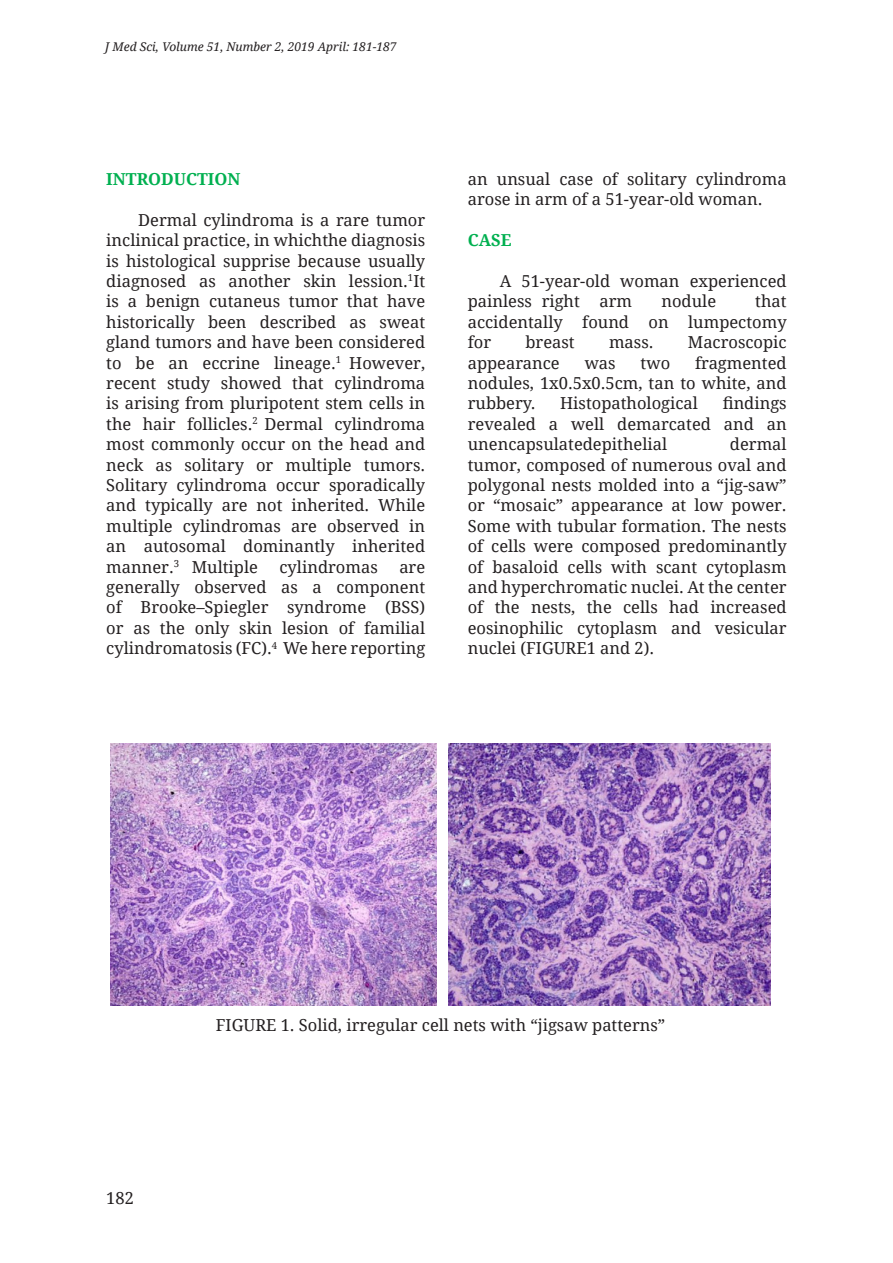
<style>
.page{position:relative;width:893px;height:1263px;background:#fff}
.page>*{position:absolute;margin:0;border:0;box-sizing:border-box;transform-origin:0 0}
.t1{font:16.5px/20.4px "Droid Serif";color:#231f20;text-align:justify}
.t2{font:700 16.5px "Droid Serif";color:#00b050}
.t3{font:italic 12px "Droid Serif";color:#231f20}
</style>
<div class="page">
<img style="left:110px;top:744px;width:326px;height:261px">
<img style="left:448px;top:744px;width:322px;height:262px">
<p class="t3" style="left:105px;top:39px;width:293px">J Med Sci, Volume 51, Number 2, 2019 April: 181-187</p>
<p class="t2" style="left:106px;top:167px;width:136px">INTRODUCTION</p>
<p class="t1" style="left:106px;top:209px;width:320px;text-indent:32px">Dermal cylindroma is a rare tumor inclinical practice, in whichthe diagnosis is histological supprise because usually diagnosed as another skin lession.<sup>1</sup>It is a benign cutaneus tumor that have historically been described as sweat gland tumors and have been considered to be an eccrine lineage.<sup>1</sup> However, recent study showed that cylindroma is arising from pluripotent stem cells in the hair follicles.<sup>2</sup> Dermal cylindroma most commonly occur on the head and neck as solitary or multiple tumors.<br>Solitary cylindroma occur sporadically and typically are not inherited. While multiple cylindromas are observed in an autosomal dominantly inherited manner.<sup>3</sup> Multiple</p>
<p class="t1" style="left:280px;top:556px;width:100px">cylindromas</p>
<p class="t1" style="left:106px;top:556px;width:320px;text-indent:293px">are generally observed as a component of Brooke–Spiegler syndrome (BSS) or as the only skin lesion of familial cylindromatosis (FC).<sup>4</sup> We here reporting</p>
<p class="t1" style="left:468px;top:168px;width:320px">an unsual case of solitary cylindroma arose in arm of a 51-year-old woman.</p>
<p class="t2" style="left:468px;top:229px;width:45px">CASE</p>
<p class="t1" style="left:468px;top:270px;width:320px;text-indent:32px">A 51-year-old woman experienced painless right arm</p>
<p class="t1" style="left:468px;top:291px;width:320px;text-indent:288px">that accidentally found on lumpectomy for</p>
<p class="t1" style="left:661px;top:291px;width:56px">nodule</p>
<p class="t1" style="left:525px;top:332px;width:51px">breast</p>
<p class="t1" style="left:609px;top:332px;width:46px">mass.</p>
<p class="t1" style="left:688px;top:332px;width:100px">Macroscopic</p>
<p class="t1" style="left:468px;top:352px;width:93px">appearance</p>
<p class="t1" style="left:585px;top:352px;width:32px">was</p>
<p class="t1" style="left:641px;top:352px;width:31px">two</p>
<p class="t1" style="left:468px;top:352px;width:320px;text-indent:227px">fragmented nodules, 1x0.5x0.5cm, tan to white, and rubbery.</p>
<p class="t1" style="left:468px;top:393px;width:320px;text-indent:255px">findings revealed a well demarcated and an unencapsulatedepithelial</p>
<p class="t1" style="left:560px;top:393px;width:139px">Histopathological</p>
<p class="t1" style="left:468px;top:434px;width:320px;text-indent:262px">dermal tumor, composed of numerous oval and polygonal nests molded into a “jig-saw” or “mosaic” appearance at low power.<br>Some with tubular formation. The nests of cells were composed predominantly of basaloid cells with scant cytoplasm and hyperchromatic nuclei. At the center of the nests, the cells had increased eosinophilic cytoplasm and vesicular nuclei (FIGURE1 and 2).</p>
<p class="t1" style="left:106px;top:1187px;width:29px">182</p>
<p class="t1" style="left:216px;top:1014px;width:451px">FIGURE 1. Solid, irregular cell nets with “jigsaw patterns”</p>
</div>
